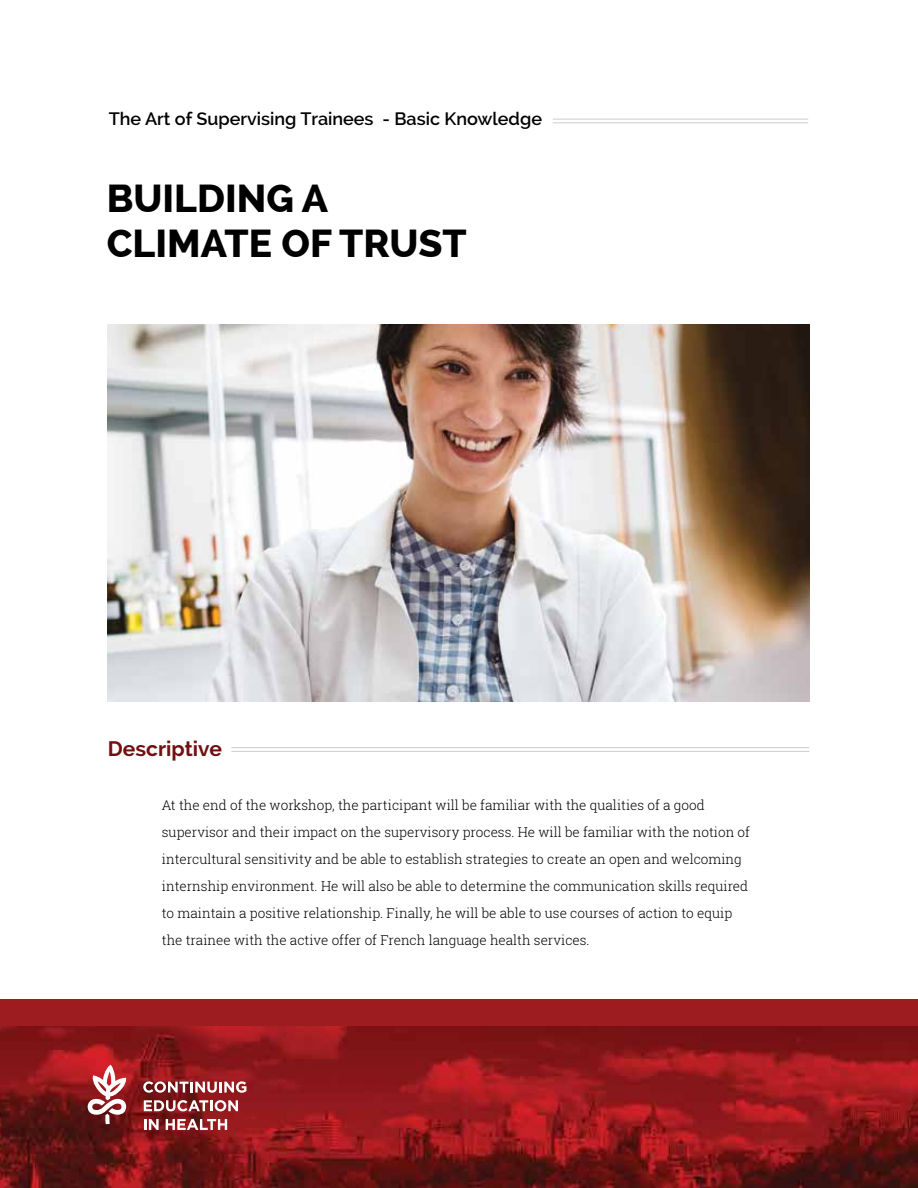
<style>
.page{position:relative;width:918px;height:1188px;background:#fff}
.page>*{position:absolute;margin:0;border:0;box-sizing:border-box;transform-origin:0 0}
.t1{font:800 39px/45px "Raleway";color:#000}
.t2{font:700 21px "Raleway";color:#710f11}
.t3{font:600 18px "Raleway";color:#000}
.t4{font:300 13.5px/27px "Roboto Slab";color:#000}
</style>
<div class="page">
<hr style="left:231px;top:747px;width:578px;height:1px;background:#ccc">
<hr style="left:231px;top:751px;width:578px;height:1px;background:#ccc">
<img style="left:108px;top:324px;width:702px;height:378px">
<div style="left:0;top:999px;width:918px;height:189px;background:#9c1c1f"></div>
<img style="left:0;top:1026px;width:918px;height:162px">
<svg style="left:76px;top:1026px;width:50px;height:98px;background:#a74144"></svg>
<svg style="left:143px;top:1081px;width:103px;height:12px"></svg>
<svg style="left:144px;top:1100px;width:94px;height:11px"></svg>
<svg style="left:144px;top:1119px;width:15px;height:11px"></svg>
<svg style="left:166px;top:1119px;width:61px;height:11px"></svg>
<hr style="left:553px;top:119px;width:255px;height:1px;background:#ccc">
<hr style="left:553px;top:122px;width:255px;height:1px;background:#ccc">
<h3 class="t3" style="left:109px;top:108px;width:435px">The Art of Supervising Trainees - Basic Knowledge</h3>
<h1 class="t1" style="left:107px;top:176px;width:362px">BUILDING A<br>CLIMATE OF TRUST</h1>
<h2 class="t2" style="left:108px;top:737px;width:116px">Descriptive</h2>
<p class="t4" style="left:162px;top:791px;width:590px">At the end of the workshop, the participant will be familiar with the qualities of a good supervisor and their impact on the supervisory process. He will be familiar with the notion of intercultural sensitivity and be able to establish strategies to create an open and welcoming internship environment. He will also be able to determine the communication skills required to maintain a positive relationship. Finally, he will be able to use courses of action to equip the trainee with the active offer of French language health services.</p>
</div>
